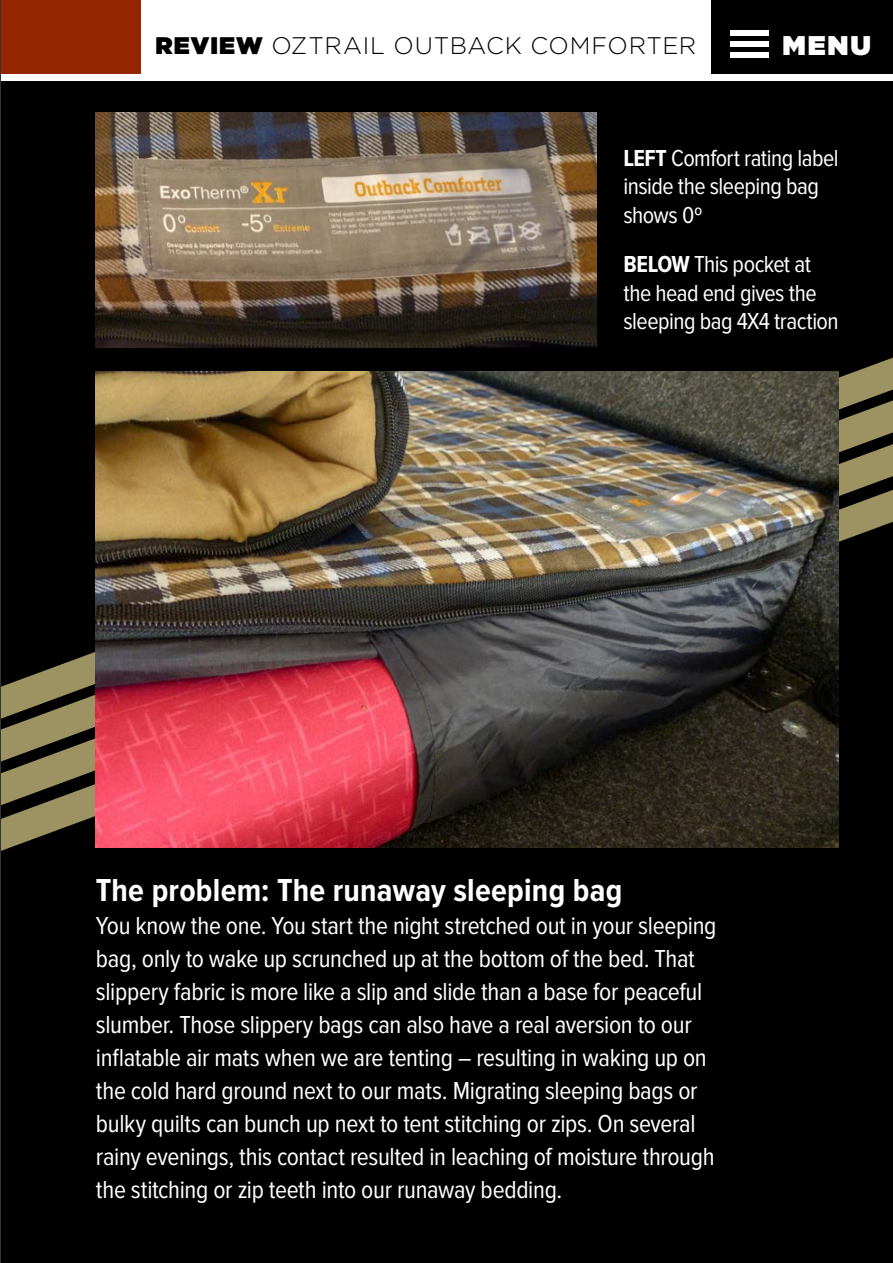
<style>
.page{position:relative;width:893px;height:1263px;background:#fff}
.page>*{position:absolute;margin:0;border:0;box-sizing:border-box;transform-origin:0 0}
.t1{font:700 33px "Proxima Nova Cond";letter-spacing:.01em;color:#fff}
.t2{font:900 27px "Gotham";color:#fff}
.t3{font:25.5px/33px "Proxima Nova Cond";letter-spacing:-.015em;color:#fff}
.t4{font:24px/28.5px "Proxima Nova Cond";letter-spacing:-.025em;color:#fff}
.t5{font:300 24px "Gotham";letter-spacing:.025em;color:#000}
.s1{font-weight:900}
.s2{font-weight:700}
</style>
<div class="page">
<div style="left:0;top:54px;width:893px;height:1209px;background:#000"></div>
<svg style="left:1px;top:316px;width:892px;height:435px"></svg>
<img style="left:96px;top:371px;width:743px;height:477px">
<img style="left:96px;top:112px;width:501px;height:236px">
<div style="left:0;top:0;width:893px;height:81px;background:#fff"></div>
<div style="left:712px;top:0;width:181px;height:74px;background:#000"></div>
<div style="left:0;top:0;width:140px;height:74px;background:#952500"></div>
<div style="left:730px;top:30px;width:39px;height:5px;background:#fff"></div>
<div style="left:730px;top:41px;width:39px;height:6px;background:#fff"></div>
<div style="left:730px;top:52px;width:39px;height:6px;background:#fff"></div>
<hr style="left:0;top:0;width:1px;height:1263px;background:#333334">
<p class="t5" style="left:156px;top:30px;width:542px"><span class="s1">REVIEW</span> OZTRAIL OUTBACK COMFORTER</p>
<p class="t2" style="left:783px;top:26px;width:90px">MENU</p>
<p class="t4" style="left:623px;top:145px;width:217px"><span class="s2">LEFT</span> Comfort rating label inside the sleeping bag shows 0º</p>
<p class="t4" style="left:623px;top:251px;width:217px"><span class="s2">BELOW</span> This pocket at the head end gives the sleeping bag 4X4 traction</p>
<p class="t1" style="left:96px;top:871px;width:528px">The problem: The runaway sleeping bag</p>
<p class="t3" style="left:96px;top:910px;width:622px">You know the one. You start the night stretched out in your sleeping bag, only to wake up scrunched up at the bottom of the bed. That slippery fabric is more like a slip and slide than a base for peaceful slumber. Those slippery bags can also have a real aversion to our inflatable air mats when we are tenting – resulting in waking up on the cold hard ground next to our mats. Migrating sleeping bags or bulky quilts can bunch up next to tent stitching or zips. On several rainy evenings, this contact resulted in leaching of moisture through the stitching or zip teeth into our runaway bedding.</p>
</div>
